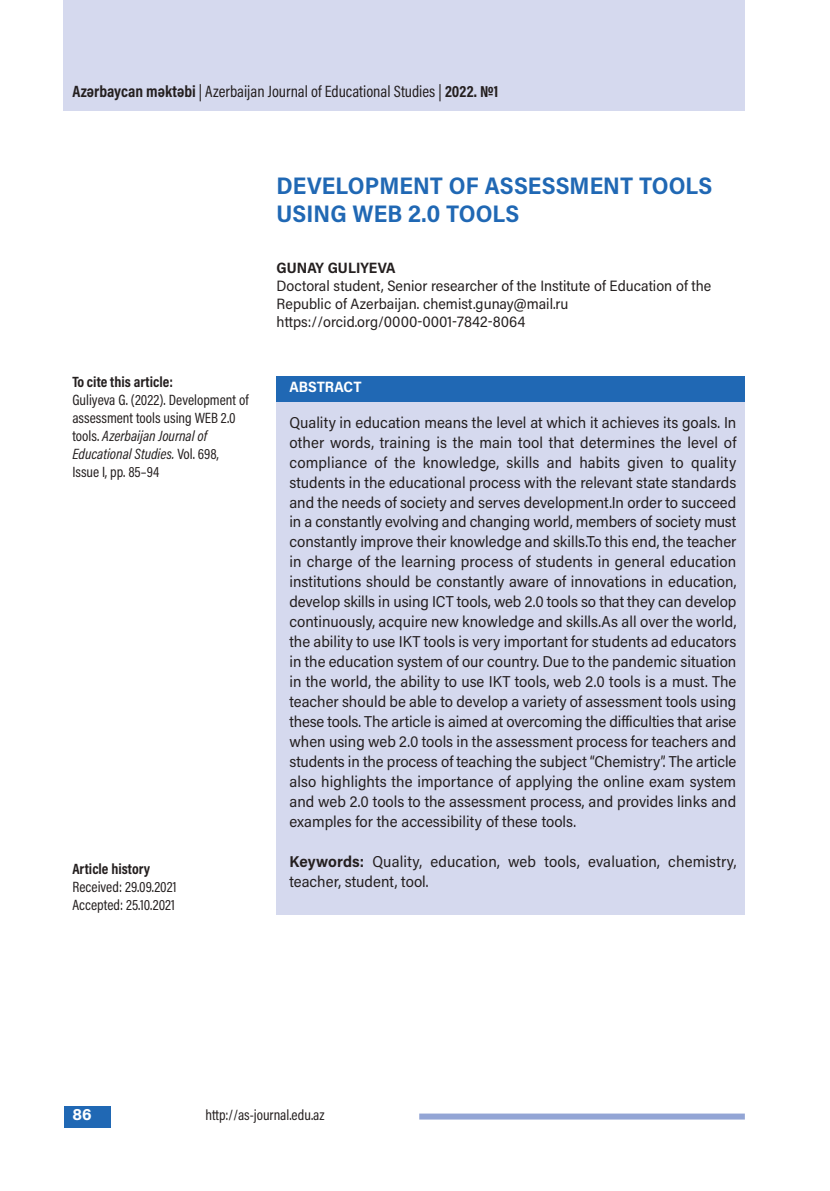
<style>
.page{position:relative;width:830px;height:1191px;background:#fff}
.page>*{position:absolute;margin:0;border:0;box-sizing:border-box;transform-origin:0 0}
.t1{font:700 24px/28.8px "Acumin Pro Semi Cond";color:#2068b4}
.t2{font:16.5px "Acumin Pro Cond";color:#241f1f}
.t3{font:700 16.5px "Acumin Pro";color:#fff}
.t4{font:15.75px/20px "Acumin Pro Semi Cond";letter-spacing:.005em;color:#241f1f;text-align:justify}
.t5{font:15px/18px "Acumin Pro Cond";color:#241f1f}
.t6{font:15px/18px "Acumin Pro Semi Cond";color:#241f1f}
.t7{font:700 15px "Acumin Pro Cond";color:#241f1f}
.t8{font:700 15px "Acumin Pro Semi Cond";color:#241f1f}
.t9{font:700 15px "Acumin Pro Semi Cond";letter-spacing:.005em;color:#fff}
.s1{font-weight:700}
.s2{font-style:italic}
</style>
<div class="page">
<div style="left:64px;top:0;width:680px;height:111px;background:#d5d9ee"></div>
<div style="left:64px;top:1106px;width:47px;height:21px;background:#2068b4"></div>
<div style="left:419px;top:1113px;width:325px;height:6px;background:#93a5d5"></div>
<div style="left:276px;top:375px;width:468px;height:539px;background:#d5d9ee"></div>
<div style="left:276px;top:376px;width:468px;height:26px;background:#2068b4"></div>
<p class="t2" style="left:72px;top:85px;width:427px"><span class="s1">Azərbaycan məktəbi</span> | Azerbaijan Journal of Educational Studies | <span class="s1">2022. №1</span></p>
<p class="t7" style="left:72px;top:377px;width:102px">To cite this article:</p>
<p class="t5" style="left:72px;top:392px;width:178px">Guliyeva G. (2022). Development of assessment tools using WEB 2.0 tools. <span class="s2">Azerbaijan Journal of<br>Educational Studies.</span> Vol. 698,<br>Issue I, pp. 85–94</p>
<p class="t7" style="left:72px;top:864px;width:79px">Article history</p>
<p class="t5" style="left:72px;top:879px;width:106px">Received: 29.09.2021<br>Accepted: 25.10.2021</p>
<h1 class="t1" style="left:276px;top:171px;width:437px">DEVELOPMENT OF ASSESSMENT TOOLS<br>USING WEB 2.0 TOOLS</h1>
<p class="t8" style="left:276px;top:259px;width:120px">GUNAY GULIYEVA</p>
<p class="t6" style="left:276px;top:278px;width:436px">Doctoral student, Senior researcher of the Institute of Education of the<br>Republic of Azerbaijan. chemist.gunay@mail.ru https://orcid.org/0000-0001-7842-8064</p>
<p class="t9" style="left:289px;top:378px;width:74px">ABSTRACT</p>
<p class="t4" style="left:289px;top:413px;width:448px">Quality in education means the level at which it achieves its goals. In other words, training is the main tool that determines the level of compliance of the knowledge, skills and habits given to quality students in the educational process with the relevant state standards and the needs of society and serves development.In order to succeed in a constantly evolving and changing world, members of society must constantly improve their knowledge and skills.To this end, the teacher in charge of the learning process of students in general education institutions should be constantly aware of innovations in education, develop skills in using ICT tools, web 2.0 tools so that they can develop continuously, acquire new knowledge and skills.As all over the world, the ability to use IKT tools is very important for students ad educators in the education system of our country. Due to the pandemic situation in the world, the ability to use IKT tools, web 2.0 tools is a must. The teacher should be able to develop a variety of assessment tools using these tools. The article is aimed at overcoming the difficulties that arise when using web 2.0 tools in the assessment process for teachers and students in the process of teaching the subject “Chemistry”. The article also highlights the importance of applying the online exam system and web 2.0 tools to the assessment process, and provides links and examples for the accessibility of these tools.</p>
<p class="t4" style="left:289px;top:852px;width:448px"><span class="s1">Keywords:</span> Quality, education, web tools, evaluation, chemistry, teacher, student, tool.</p>
<p class="t3" style="left:72px;top:1105px;width:21px">86</p>
<p class="t5" style="left:205px;top:1107px;width:120px">http://as-journal.edu.az</p>
</div>
